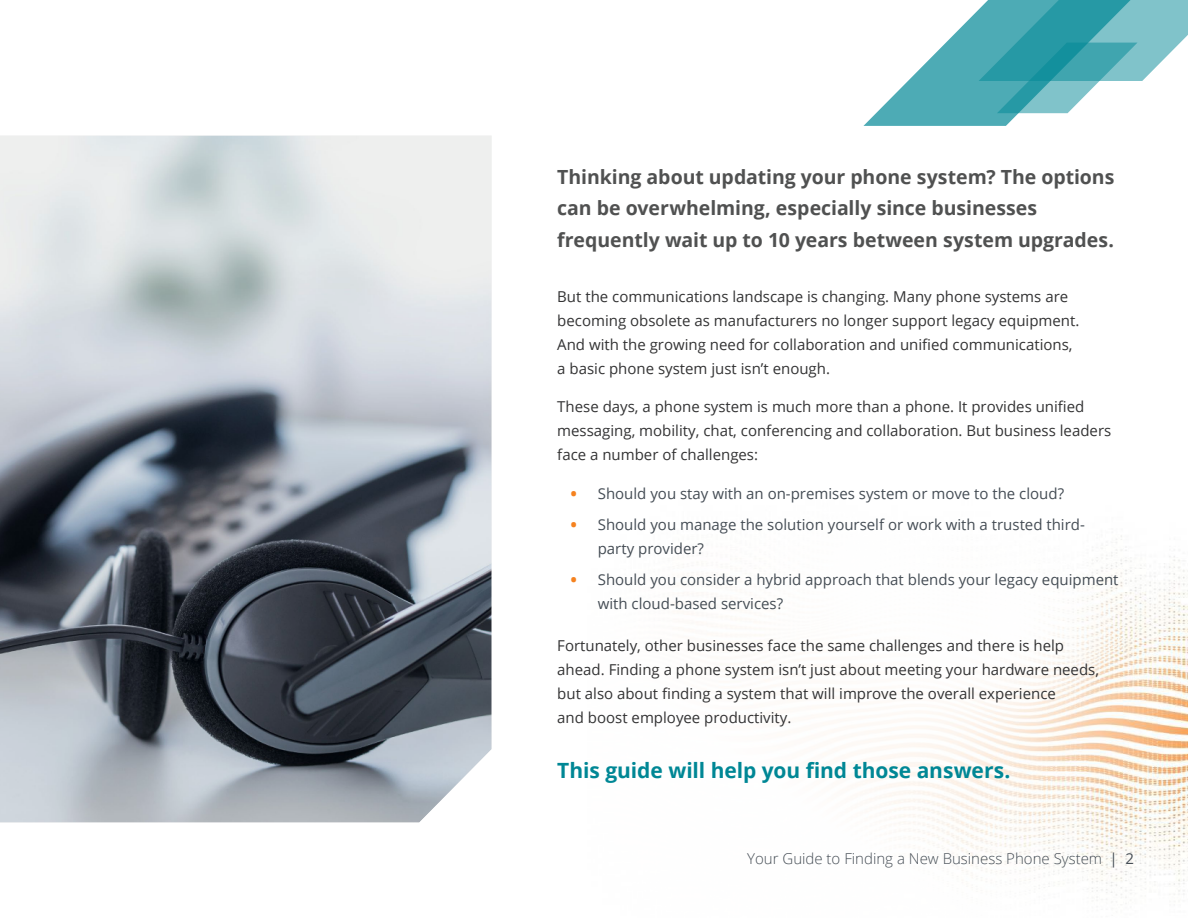
<style>
.page{position:relative;width:1188px;height:918px;background:#fff}
.page>*{position:absolute;margin:0;border:0;box-sizing:border-box;transform-origin:0 0}
.t1{font:700 21px "Open Sans";letter-spacing:-.005em;color:#008795}
.t2{font:700 19.5px/31.5px "Open Sans";letter-spacing:-.005em;color:#505151}
.t3{font:15px/24px "Open Sans";color:#333334}
.t4{font:15px/24px "Open Sans";color:#454d55}
.t5{font:300 15px "Open Sans";color:#454d55}
.s1{font-weight:800;color:#f5821f}
.s2{font-weight:400}
</style>
<div class="page">
<svg style="left:863px;top:0;width:325px;height:126px"></svg>
<svg style="left:677px;top:535px;width:511px;height:368px"></svg>
<div style="left:894px;top:509px;width:227px;height:226px;background:#fff;border-radius:50%"></div>
<img style="left:0;top:135px;width:492px;height:688px">
<h2 class="t2" style="left:557px;top:160px;width:559px">Thinking about updating your phone system? The options can be overwhelming, especially since businesses frequently wait up to 10 years between system upgrades.</h2>
<p class="t3" style="left:557px;top:286px;width:524px">But the communications landscape is changing. Many phone systems are becoming obsolete as manufacturers no longer support legacy equipment.<br>And with the growing need for collaboration and uni昀椀ed communications, a basic phone system just isn’t enough.</p>
<p class="t3" style="left:557px;top:394px;width:556px">These days, a phone system is much more than a phone. It provides uni昀椀ed messaging, mobility, chat, conferencing and collaboration. But business leaders face a number of challenges:</p>
<p class="t4" style="left:571px;top:482px;width:495px"><span class="s1">•</span> Should you stay with an on-premises system or move to the cloud?</p>
<p class="t4" style="left:598px;top:512px;width:489px;text-indent:-27px"><span class="s1">•</span> Should you manage the solution yourself or work with a trusted third&shy;party provider?</p>
<p class="t4" style="left:598px;top:569px;width:522px;text-indent:-27px"><span class="s1">•</span> Should you consider a hybrid approach that blends your legacy equipment with cloud-based services?</p>
<p class="t3" style="left:557px;top:633px;width:543px">Fortunately, other businesses face the same challenges and there is help ahead. Finding a phone system isn’t just about meeting your hardware needs, but also about 昀椀nding a system that will improve the overall experience<br>and boost employee productivity.</p>
<h1 class="t1" style="left:557px;top:756px;width:455px">This guide will help you 昀椀nd those answers.</h1>
<p class="t5" style="left:747px;top:853px;width:388px">Your Guide to Finding a New Business Phone System <span class="s2">| 2</span></p>
</div>
